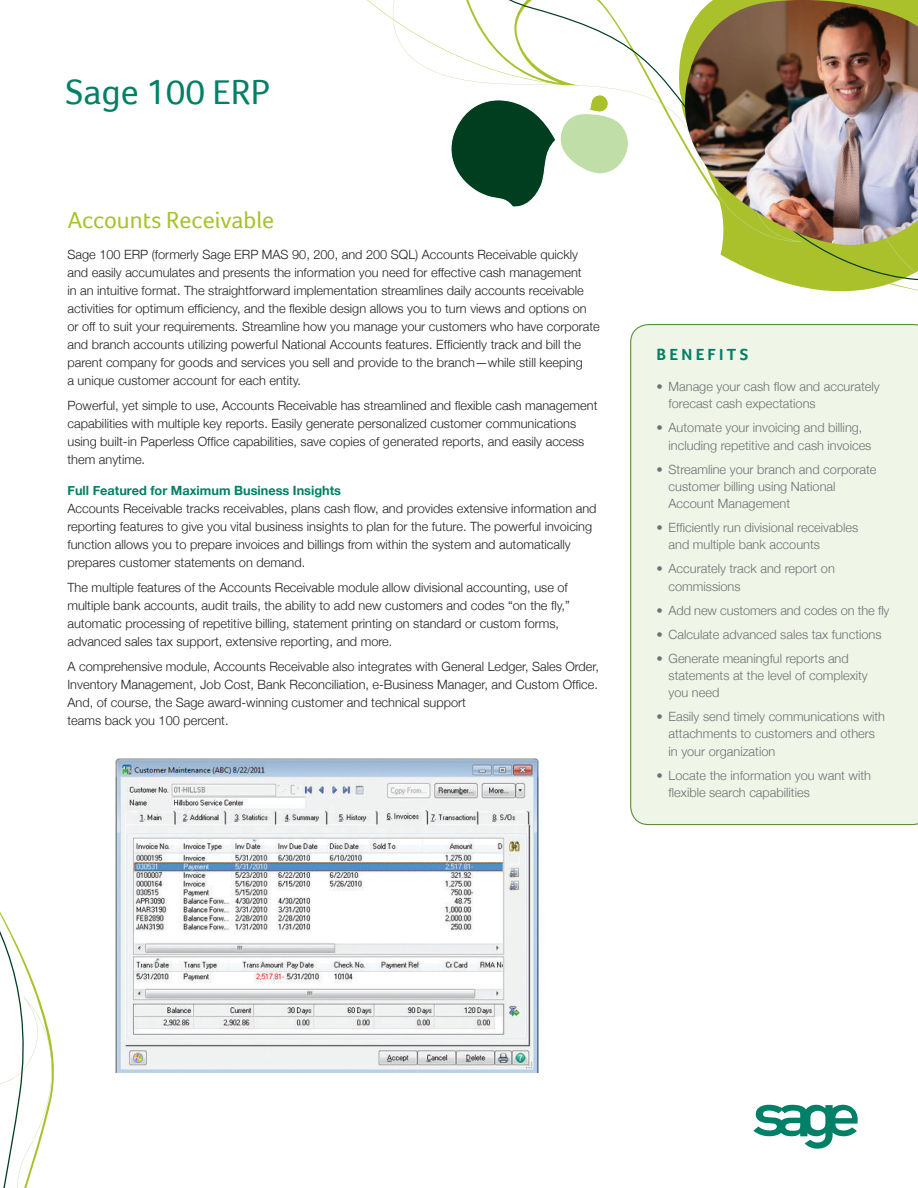
<style>
.page{position:relative;width:918px;height:1188px;background:#fff}
.page>*{position:absolute;margin:0;border:0;box-sizing:border-box;transform-origin:0 0}
.t1{font:36px "Foco";color:#008066}
.t2{font:24px "Foco";color:#aac12c}
.t3{font:700 16.5px "Foco";letter-spacing:.2em;color:#008066}
.t4{font:300 12.75px/18px "Helvetica Neue";color:#231f20}
.t5{font:300 12.75px/17.2px "Helvetica Neue";color:#717074}
.t6{font:700 12.75px "Helvetica Neue";color:#008066}
</style>
<div class="page">
<div style="left:630px;top:324px;width:288px;height:501px;background:#eff5e7"></div>
<div style="left:668px;top:324px;width:250px;height:93px;background:#eff5e7"></div>
<svg style="left:776px;top:280px;width:142px;height:12px;fill:#aac12c"></svg>
<svg style="left:367px;top:0;width:551px;height:280px"></svg>
<svg style="left:0;top:912px;width:54px;height:276px"></svg>
<img style="left:683px;top:0;width:235px;height:246px">
<svg style="left:753px;top:1105px;width:105px;height:44px"></svg>
<img style="left:116px;top:758px;width:423px;height:314px">
<h1 class="t1" style="left:66px;top:78px;width:206px">Sage 100 ERP</h1>
<h2 class="t2" style="left:68px;top:210px;width:208px">Accounts Receivable</h2>
<p class="t4" style="left:68px;top:245px;width:534px">Sage 100 ERP (formerly Sage ERP MAS 90, 200, and 200 SQL) Accounts Receivable quickly and easily accumulates and presents the information you need for effective cash management<br>in an intuitive format. The straightforward implementation streamlines daily accounts receivable activities for optimum efficiency, and the flexible design allows you to turn views and options on or off to suit your requirements. Streamline how you manage your customers who have corporate and branch accounts utilizing powerful National Accounts features. Efficiently track and bill the parent company for goods and services you sell and provide to the branch—while still keeping<br>a unique customer account for each entity.</p>
<p class="t4" style="left:68px;top:396px;width:531px">Powerful, yet simple to use, Accounts Receivable has streamlined and flexible cash management capabilities with multiple key reports. Easily generate personalized customer communications using built-in Paperless Office capabilities, save copies of generated reports, and easily access them anytime.</p>
<p class="t6" style="left:68px;top:483px;width:275px">Full Featured for Maximum Business Insights</p>
<p class="t4" style="left:68px;top:500px;width:531px">Accounts Receivable tracks receivables, plans cash flow, and provides extensive information and reporting features to give you vital business insights to plan for the future. The powerful invoicing function allows you to prepare invoices and billings from within the system and automatically prepares customer statements on demand.</p>
<p class="t4" style="left:68px;top:578px;width:504px">The multiple features of the Accounts Receivable module allow divisional accounting, use of multiple bank accounts, audit trails, the ability to add new customers and codes “on the fly,” automatic processing of repetitive billing, statement printing on standard or custom forms, advanced sales tax support, extensive reporting, and more.</p>
<p class="t4" style="left:68px;top:657px;width:533px">A comprehensive module, Accounts Receivable also integrates with General Ledger, Sales Order, Inventory Management, Job Cost, Bank Reconciliation, e-Business Manager, and Custom Office.<br>And, of course, the Sage award-winning customer and technical support<br>teams back you 100 percent.</p>
<p class="t3" style="left:657px;top:345px;width:93px">BENEFITS</p>
<p class="t5" style="left:669px;top:378px;width:213px;text-indent:-12px">• Manage your cash flow and accurately forecast cash expectations</p>
<p class="t5" style="left:669px;top:419px;width:204px;text-indent:-12px">• Automate your invoicing and billing, including repetitive and cash invoices</p>
<p class="t5" style="left:669px;top:460px;width:209px;text-indent:-12px">• Streamline your branch and corporate customer billing using National<br>Account Management</p>
<p class="t5" style="left:669px;top:519px;width:191px;text-indent:-12px">• Efficiently run divisional receivables and multiple bank accounts</p>
<p class="t5" style="left:669px;top:560px;width:168px;text-indent:-12px">• Accurately track and report on commissions</p>
<p class="t5" style="left:657px;top:601px;width:234px">• Add new customers and codes on the fly</p>
<p class="t5" style="left:657px;top:625px;width:227px">• Calculate advanced sales tax functions</p>
<p class="t5" style="left:669px;top:649px;width:201px;text-indent:-12px">• Generate meaningful reports and statements at the level of complexity you need</p>
<p class="t5" style="left:669px;top:708px;width:218px;text-indent:-12px">• Easily send timely communications with attachments to customers and others in your organization</p>
<p class="t5" style="left:669px;top:766px;width:204px;text-indent:-12px">• Locate the information you want with flexible search capabilities</p>
</div>
